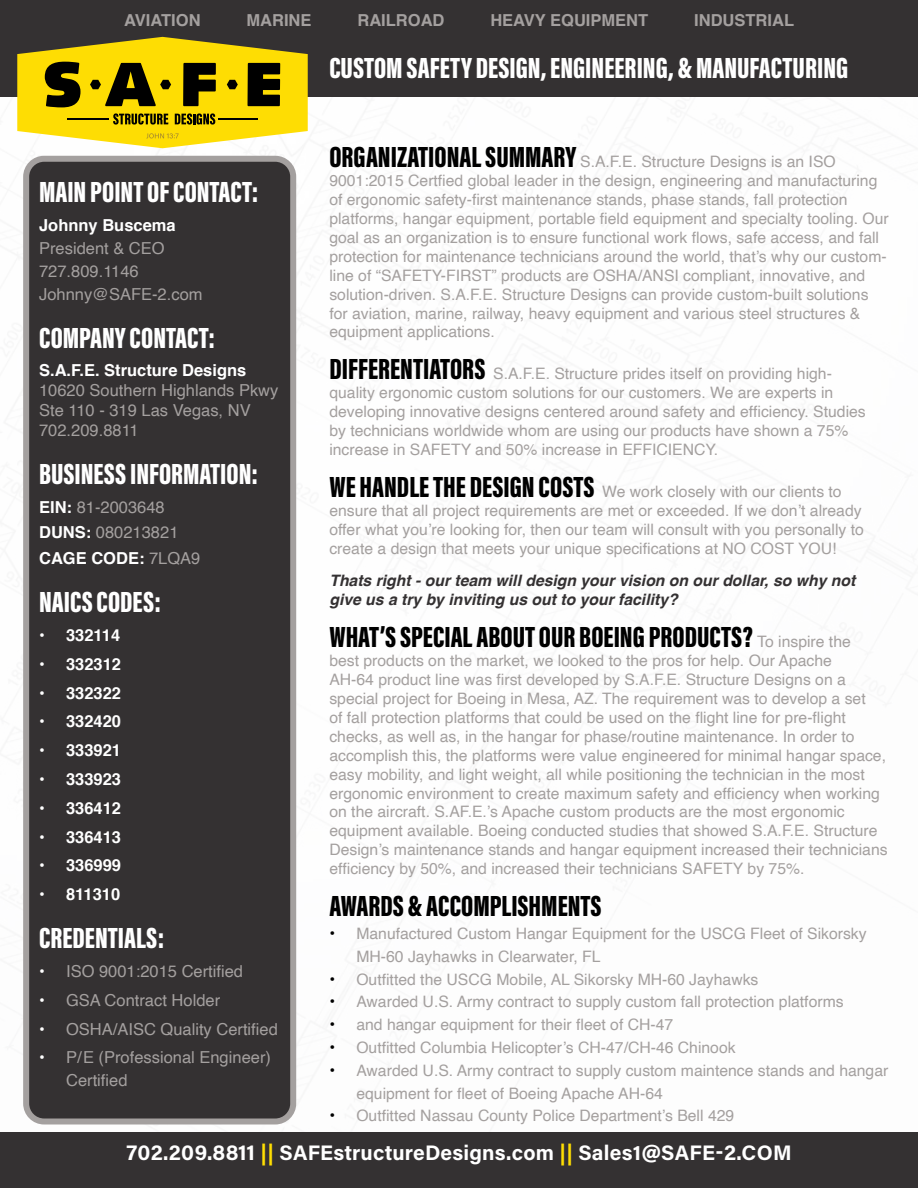
<style>
.page{position:relative;width:918px;height:1188px;background:#fff}
.page>*{position:absolute;margin:0;border:0;box-sizing:border-box;transform-origin:0 0}
.t1{font:900 30px "Acumin Pro Extra Cond";color:#fff}
.t2{font:900 30px "Acumin Pro Extra Cond";color:#000}
.t3{font:700 21px "Acumin Pro";letter-spacing:.01em;color:#fff}
.t4{font:16.5px/22.8px "Helvetica";color:#a4a09f}
.t5{font:700 16.5px "Helvetica";color:#fff}
.t6{font:700 16.5px "Helvetica";color:#a4a09f}
.t7{font:15.75px/18.9px "Helvetica";color:#a4a09f}
.t8{font:italic 700 15.75px/18.9px "Helvetica";color:#343132}
.s1{font-weight:700;color:#fff}
.s2{font-family:"Acumin Pro Extra Cond";font-weight:900;font-size:30px;color:#000}
.s3{font-family:"Helvetica";font-weight:400;font-size:15.75px;color:#a4a09f}
.s4{font-weight:700;font-size:16.5px;color:#000}
.s5{color:#fedd03}
</style>
<div class="page">
<div style="left:0;top:0;width:918px;height:96px;background:#343132"></div>
<div style="left:0;top:1133px;width:918px;height:55px;background:#343132"></div>
<div style="left:26px;top:159px;width:267px;height:963px;background:#343132;border-radius:18px"></div>
<div style="left:23px;top:156px;width:273px;height:969px;border:6px solid #a4a09f;border-radius:18px"></div>
<svg style="left:17px;top:37px;width:291px;height:111px;background:#bfa919"></svg>
<p class="t6" style="left:124px;top:7px;width:78px">AVIATION</p>
<p class="t6" style="left:246px;top:7px;width:67px">MARINE</p>
<p class="t6" style="left:357px;top:7px;width:89px">RAILROAD</p>
<p class="t6" style="left:490px;top:7px;width:159px">HEAVY EQUIPMENT</p>
<p class="t6" style="left:694px;top:7px;width:101px">INDUSTRIAL</p>
<h1 class="t1" style="left:39px;top:174px;width:221px">MAIN POINT OF CONTACT:</h1>
<p class="t5" style="left:39px;top:212px;width:138px">Johnny Buscema</p>
<p class="t4" style="left:39px;top:237px;width:165px">President &amp; CEO<br>727.809.1146<br>Johnny@SAFE-2.com</p>
<h1 class="t1" style="left:39px;top:319px;width:178px">COMPANY CONTACT:</h1>
<p class="t5" style="left:39px;top:357px;width:209px">S.A.F.E. Structure Designs</p>
<p class="t4" style="left:39px;top:381px;width:241px;line-height:19.8px">10620 Southern Highlands Pkwy<br>Ste 110 - 319 Las Vegas, NV<br>702.209.8811</p>
<h1 class="t1" style="left:39px;top:455px;width:221px">BUSINESS INFORMATION:</h1>
<p class="t4" style="left:39px;top:494px;width:163px;line-height:25.8px"><span class="s1">EIN:</span> 81-2003648<br><span class="s1">DUNS:</span> 080213821<br><span class="s1">CAGE CODE:</span> 7LQA9</p>
<h1 class="t1" style="left:39px;top:584px;width:124px">NAICS CODES:</h1>
<p class="t5" style="left:39px;top:622px;width:83px">• 332114</p>
<p class="t5" style="left:39px;top:651px;width:84px">• 332312</p>
<p class="t5" style="left:39px;top:679px;width:84px">• 332322</p>
<p class="t5" style="left:39px;top:708px;width:84px">• 332420</p>
<p class="t5" style="left:39px;top:737px;width:84px">• 333921</p>
<p class="t5" style="left:39px;top:766px;width:84px">• 333923</p>
<p class="t5" style="left:39px;top:795px;width:84px">• 336412</p>
<p class="t5" style="left:39px;top:823px;width:84px">• 336413</p>
<p class="t5" style="left:39px;top:852px;width:84px">• 336999</p>
<p class="t5" style="left:39px;top:881px;width:83px">• 811310</p>
<h1 class="t1" style="left:39px;top:920px;width:127px">CREDENTIALS:</h1>
<p class="t4" style="left:39px;top:960px;width:206px"><span class="s1">•</span> ISO 9001:2015 Certified</p>
<p class="t4" style="left:39px;top:989px;width:183px"><span class="s1">•</span> GSA Contract Holder</p>
<p class="t4" style="left:39px;top:1018px;width:240px"><span class="s1">•</span> OSHA/AISC Quality Certified</p>
<p class="t4" style="left:66px;top:1047px;width:206px;text-indent:-27px"><span class="s1">•</span> P/E (Professional Engineer)<br>Certified</p>
<h1 class="t1" style="left:329px;top:50px;width:520px">CUSTOM SAFETY DESIGN, ENGINEERING, &amp; MANUFACTURING</h1>
<p class="t7" style="left:329px;top:153px;width:561px"><span class="s2">ORGANIZATIONAL SUMMARY</span> S.A.F.E. Structure Designs is an ISO 9001:2015 Certfied global leader in the design, engineering and manufacturing of ergonomic safety-first maintenance stands, phase stands, fall protection platforms, hangar equipment, portable field equipment and specialty tooling. Our goal as an organization is to ensure functional work flows, safe access, and fall protection for maintenance technicians around the world, that’s why our custom&shy;line of “SAFETY-FIRST” products are OSHA/ANSI compliant, innovative, and solution-driven. S.A.F.E. Structure Designs can provide custom-built solutions for aviation, marine, railway, heavy equipment and various steel structures &amp; equipment applications.</p>
<p class="t7" style="left:329px;top:365px;width:538px"><span class="s2">DIFFERENTIATORS</span> S.A.F.E. Structure prides itself on providing high&shy;quality ergonomic custom solutions for our customers. We are experts in developing innovative designs centered around safety and efficiency. Studies by technicians worldwide whom are using our products have shown a 75% increase in SAFETY and 50% increase in EFFICIENCY.</p>
<p class="t7" style="left:329px;top:483px;width:536px"><span class="s2">WE HANDLE THE DESIGN COSTS</span> We work closely with our clients to ensure that all project requirements are met or exceeded. If we don’t already offer what you’re looking for, then our team will consult with you personally to create a design that meets your unique specifications at NO COST YOU!</p>
<p class="t8" style="left:329px;top:571px;width:527px">Thats right - our team will design your vision on our dollar, so why not give us a try by inviting us out to your facility?</p>
<h1 class="t2" style="left:329px;top:619px;width:523px">WHAT’S SPECIAL ABOUT OUR BOEING PRODUCTS? <span class="s3">To inspire the</span></h1>
<p class="t7" style="left:329px;top:652px;width:560px">best products on the market, we looked to the pros for help. Our Apache<br>AH-64 product line was first developed by S.A.F.E. Structure Designs on a special project for Boeing in Mesa, AZ. The requirement was to develop a set<br>of fall protection platforms that could be used on the flight line for pre-flight checks, as well as, in the hangar for phase/routine maintenance. In order to accomplish this, the platforms were value engineered for minimal hangar space, easy mobility, and light weight, all while positioning the technician in the most ergonomic environment to create maximum safety and efficiency when working on the aircraft. S.AF.E.’s Apache custom products are the most ergonomic equipment available. Boeing conducted studies that showed S.A.F.E. Structure Design’s maintenance stands and hangar equipment increased their technicians efficiency by 50%, and increased their technicians SAFETY by 75%.</p>
<h1 class="t2" style="left:329px;top:888px;width:274px">AWARDS &amp; ACCOMPLISHMENTS</h1>
<p class="t7" style="left:356px;top:922px;width:512px;line-height:22.8px;text-indent:-27px"><span class="s4">•</span> Manufactured Custom Hangar Equipment for the USCG Fleet of Sikorsky<br>MH-60 Jayhawks in Clearwater, FL</p>
<p class="t7" style="left:329px;top:970px;width:431px"><span class="s4">•</span> Outfitted the USCG Mobile, AL Sikorsky MH-60 Jayhawks</p>
<p class="t7" style="left:329px;top:993px;width:516px"><span class="s4">•</span> Awarded U.S. Army contract to supply custom fall protection platforms</p>
<p class="t7" style="left:329px;top:1016px;width:345px"><span class="s4">•</span> and hangar equipment for their fleet of CH-47</p>
<p class="t7" style="left:329px;top:1038px;width:408px"><span class="s4">•</span> Outfitted Columbia Helicopter’s CH-47/CH-46 Chinook</p>
<p class="t7" style="left:356px;top:1059px;width:533px;line-height:22.8px;text-indent:-27px"><span class="s4">•</span> Awarded U.S. Army contract to supply custom maintence stands and hangar equipment for fleet of Boeing Apache AH-64</p>
<p class="t7" style="left:329px;top:1107px;width:406px"><span class="s4">•</span> Outfitted Nassau County Police Department’s Bell 429</p>
<h2 class="t3" style="left:126px;top:1138px;width:667px">702.209.8811 <span class="s5">||</span> SAFEstructureDesigns.com <span class="s5">||</span> Sales1@SAFE-2.COM</h2>
</div>
